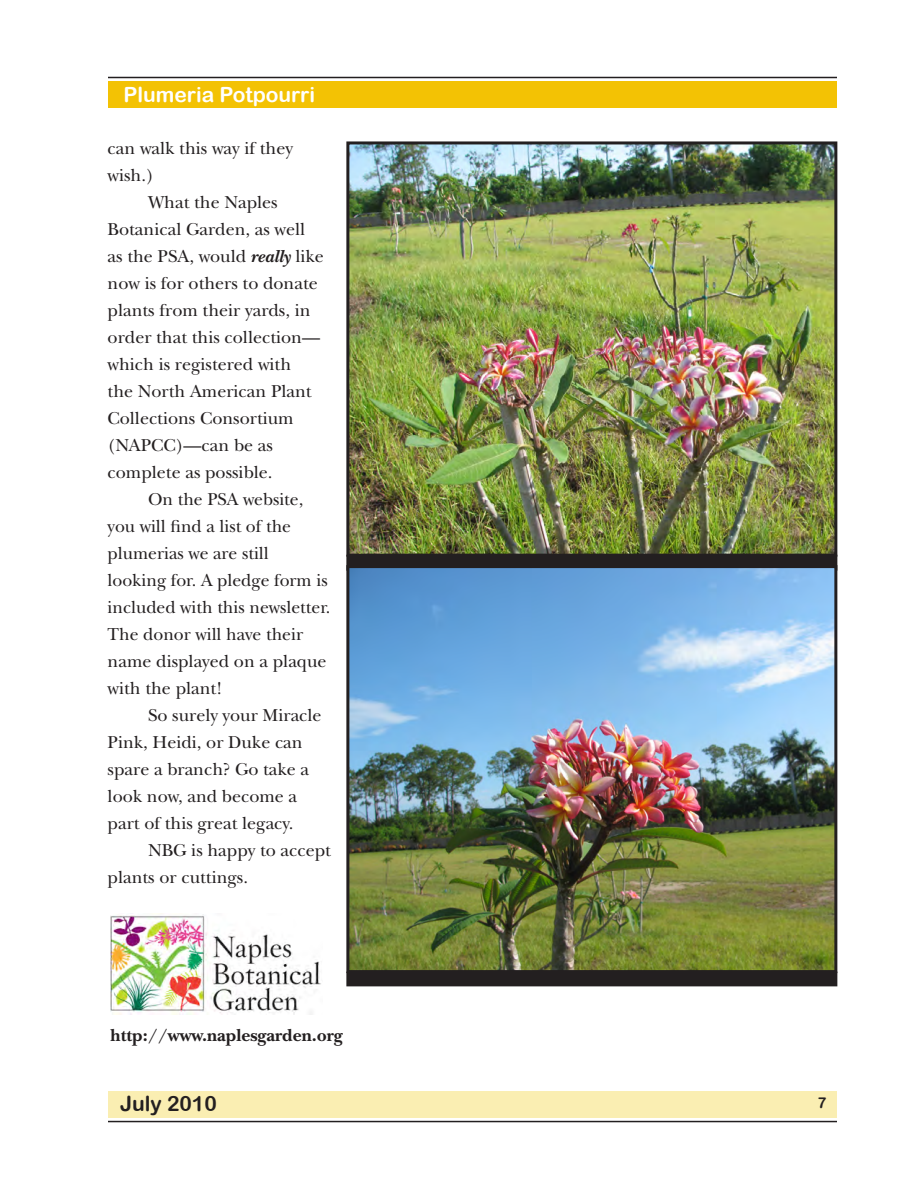
<style>
.page{position:relative;width:918px;height:1188px;background:#fff}
.page>*{position:absolute;margin:0;border:0;box-sizing:border-box;transform-origin:0 0}
.t1{font:21px "Arial Rounded MT Bold";color:#fff}
.t2{font:21px "Arial Rounded MT Bold";color:#231f20}
.Text_-_12_18{font:18px/27px "New Baskerville Std";color:#231f20}
.Text_-_12_18-2{font:700 18px "New Baskerville Std";color:#231f20}
.t3{font:15px "Arial Rounded MT Bold";color:#231f20}
.s1{font-weight:700;font-style:italic}
</style>
<div class="page">
<div style="left:108px;top:81px;width:729px;height:27px;background:#f3c204"></div>
<div style="left:108px;top:1091px;width:729px;height:27px;background:#faeeb2"></div>
<hr style="left:108px;top:77px;width:729px;height:1px;background:#231f20">
<hr style="left:108px;top:1121px;width:729px;height:1px;background:#231f20">
<img style="left:350px;top:145px;width:483px;height:408px">
<div style="left:346px;top:141px;width:491px;height:416px;border:3px solid #231f20"></div>
<div style="left:347px;top:555px;width:490px;height:15px;background:#231f20"></div>
<div style="left:347px;top:972px;width:490px;height:14px;background:#231f20"></div>
<img style="left:350px;top:569px;width:483px;height:400px">
<div style="left:346px;top:565px;width:491px;height:408px;border:3px solid #231f20"></div>
<img style="left:111px;top:914px;width:210px;height:100px">
<p class="t1" style="left:123px;top:82px;width:193px">Plumeria Potpourri</p>
<p class="Text_-_12_18" style="left:108px;top:135px;width:187px">can walk this way if they wish.)</p>
<p class="Text_-_12_18" style="left:108px;top:189px;width:218px;text-indent:40px">What the Naples<br>Botanical Garden, as well as the PSA, would <span class="s1">really</span> like now is for others to donate plants from their yards, in order that this collection— which is registered with<br>the North American Plant<br>Collections Consortium (NAPCC)—can be as complete as possible.</p>
<p class="Text_-_12_18" style="left:108px;top:486px;width:224px;text-indent:41px">On the PSA website, you will find a list of the plumerias we are still looking for. A pledge form is included with this newsletter.<br>The donor will have their name displayed on a plaque with the plant!</p>
<p class="Text_-_12_18" style="left:108px;top:702px;width:216px;text-indent:40px">So surely your Miracle<br>Pink, Heidi, or Duke can spare a branch? Go take a look now, and become a part of this great legacy.</p>
<p class="Text_-_12_18" style="left:108px;top:837px;width:225px;text-indent:40px">NBG is happy to accept plants or cuttings.</p>
<p class="Text_-_12_18-2" style="left:111px;top:1025px;width:234px">http://www.naplesgarden.org</p>
<p class="t2" style="left:120px;top:1091px;width:98px">July 2010</p>
<p class="t3" style="left:818px;top:1094px;width:10px">7</p>
</div>
